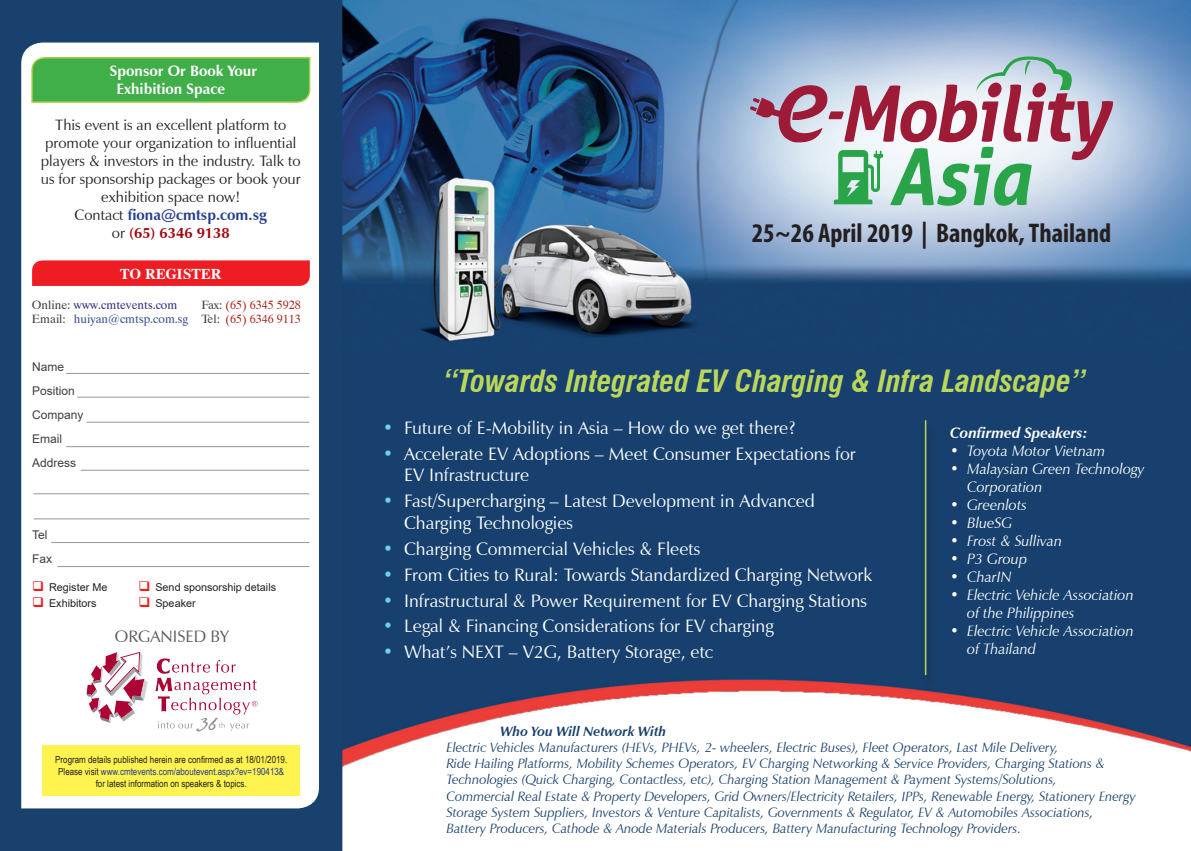
<style>
.page{position:relative;width:1191px;height:851px;background:#fff}
.page>*{position:absolute;margin:0;border:0;box-sizing:border-box;transform-origin:0 0}
.t1{font:italic 700 condensed 30px "Swiss 721 BT";color:#bbd75b}
.t2{font:700 condensed 27px "Myriad Pro";color:#231f20}
.t3{font:18px/21.6px "Zapf Humanist 601 BT";color:#fff}
.t4{font:16.5px "Zapf Humanist 601 BT";color:#57585a}
.t5{font:15px/18px "Zapf Humanist 601 BT";color:#231f20;text-align:center}
.t6{font:italic 15px/18px "Zapf Humanist 601 BT";color:#fff}
.t7{font:700 15px/18px "Zapf Humanist 601 BT";color:#fff}
.t8{font:italic 700 15px "Zapf Humanist 601 BT";color:#fff}
.t9{font:700 15px "Dutch 801 BT";color:#fff}
.t10{font:italic 13.5px/16.2px "Zapf Humanist 601 BT";color:#18416e}
.t11{font:italic 700 13.5px "Zapf Humanist 601 BT";color:#18416e}
.t12{font:12px/14.4px "Dutch 801 BT";color:#a6271a;text-align:right}
.t13{font:12px "Arial";color:#3e3e3f}
.t14{font:12px "Dutch 801 BT";color:#2e2c79}
.t15{font:10.8px "Arial";color:#231f20}
.t16{font:9.75px/11.7px "Arial Narrow";color:#231f20;text-align:center}
.s1{font-weight:700;color:#253f8e}
.s2{font-weight:700;color:#9d070d}
.s3{color:#3e3e3f}
.s4{color:#354d96}
.s5{color:#ee1d23}
.s6{color:#253f8e}
.s7{color:#6bcff6}
</style>
<div class="page">
<img style="left:342px;top:0;width:849px;height:850px">
<div style="left:1px;top:1px;width:341px;height:849px;background:#18416e"></div>
<div style="left:0;top:0;width:342px;height:850px;border:2px solid #18416e"></div>
<div style="left:21px;top:43px;width:298px;height:765px;background:#fff"></div>
<hr style="left:66px;top:373px;width:243px;height:1px;background:#939598">
<hr style="left:77px;top:397px;width:232px;height:1px;background:#939598">
<hr style="left:87px;top:422px;width:222px;height:1px;background:#939598">
<hr style="left:66px;top:446px;width:243px;height:1px;background:#939598">
<hr style="left:81px;top:470px;width:228px;height:1px;background:#939598">
<hr style="left:34px;top:493px;width:275px;height:1px;background:#939598">
<hr style="left:57px;top:566px;width:252px;height:1px;background:#939598">
<hr style="left:51px;top:542px;width:258px;height:1px;background:#939598">
<hr style="left:34px;top:518px;width:276px;height:1px;background:#939598">
<div style="left:43px;top:745px;width:257px;height:50px;background:#fff34f"></div>
<svg style="left:31px;top:56px;width:280px;height:47px;background:#4db34f"></svg>
<svg style="left:32px;top:260px;width:278px;height:26px;background:#ee2228"></svg>
<svg style="left:87px;top:651px;width:61px;height:71px;background:#dcb0bd"></svg>
<svg style="left:155px;top:658px;width:102px;height:73px;background:#f2dee4"></svg>
<svg style="left:750px;top:56px;width:363px;height:150px;background:#b8b7bd"></svg>
<div style="left:919px;top:424px;width:18px;height:269px;background:linear-gradient(to bottom,#173d67,#183d66)"></div>
<hr style="left:925px;top:420px;width:1px;height:255px;background:#bbd75b">
<p class="t7" style="left:116px;top:61px;width:142px;text-indent:-7px">Sponsor Or Book Your<br>Exhibition Space</p>
<p class="t5" style="left:41px;top:115px;width:261px">This event is an excellent platform to promote your organization to influential players &amp; investors in the industry. Talk to us for sponsorship packages or book your exhibition space now!<br>Contact <span class="s1">fiona@cmtsp.com.sg<br></span>or <span class="s2">(65) 6346 9138</span></p>
<p class="t9" style="left:120px;top:265px;width:103px">TO REGISTER</p>
<p class="t14" style="left:32px;top:297px;width:147px"><span class="s3">Online:</span> www.cmtevents.com</p>
<p class="t12" style="left:32px;top:297px;width:270px"><span class="s3">Fax:</span> (65) 6345 5928<br><span class="s3">Email:</span> <span class="s4">huiyan@cmtsp.com.sg</span> <span class="s3">Tel:</span> (65) 6346 9113</p>
<p class="t13" style="left:32px;top:358px;width:34px">Name</p>
<p class="t13" style="left:32px;top:382px;width:44px">Position</p>
<p class="t13" style="left:32px;top:406px;width:53px">Company</p>
<p class="t13" style="left:32px;top:430px;width:32px">Email</p>
<p class="t13" style="left:32px;top:454px;width:46px">Address</p>
<p class="t13" style="left:32px;top:526px;width:17px">Tel</p>
<p class="t13" style="left:32px;top:550px;width:22px">Fax</p>
<p class="t15" style="left:32px;top:579px;width:77px"><span class="s5">❑</span> Register Me</p>
<p class="t15" style="left:138px;top:579px;width:139px"><span class="s5">❑</span> Send sponsorship details</p>
<p class="t15" style="left:32px;top:596px;width:66px"><span class="s5">❑</span> Exhibitors</p>
<p class="t15" style="left:138px;top:596px;width:59px"><span class="s5">❑</span> Speaker</p>
<p class="t4" style="left:115px;top:626px;width:116px">ORGANISED BY</p>
<p class="t16" style="left:55px;top:753px;width:233px">Program details published herein are confirmed as at 18/01/2019.<br>Please visit <span class="s6">www.cmtevents.com/aboutevent.aspx?ev=190413&amp; </span>for latest information on speakers &amp; topics.</p>
<p class="t2" style="left:752px;top:216px;width:361px">25~26 April 2019 | Bangkok, Thailand</p>
<p class="t1" style="left:443px;top:363px;width:643px">“Towards Integrated EV Charging &amp; Infra Landscape”</p>
<p class="t3" style="left:383px;top:417px;width:414px"><span class="s7">•</span> Future of E-Mobility in Asia – How do we get there?</p>
<p class="t3" style="left:404px;top:442px;width:453px;text-indent:-21px"><span class="s7">•</span> Accelerate EV Adoptions – Meet Consumer Expectations for<br>EV Infrastructure</p>
<p class="t3" style="left:404px;top:490px;width:412px;text-indent:-21px"><span class="s7">•</span> Fast/Supercharging – Latest Development in Advanced<br>Charging Technologies</p>
<p class="t3" style="left:383px;top:537px;width:319px"><span class="s7">•</span> Charging Commercial Vehicles &amp; Fleets</p>
<p class="t3" style="left:383px;top:563px;width:491px"><span class="s7">•</span> From Cities to Rural: Towards Standardized Charging Network</p>
<p class="t3" style="left:383px;top:589px;width:486px"><span class="s7">•</span> Infrastructural &amp; Power Requirement for EV Charging Stations</p>
<p class="t3" style="left:383px;top:615px;width:392px"><span class="s7">•</span> Legal &amp; Financing Considerations for EV charging</p>
<p class="t3" style="left:383px;top:641px;width:332px"><span class="s7">•</span> What’s NEXT – V2G, Battery Storage, etc</p>
<p class="t8" style="left:950px;top:423px;width:139px">Confirmed Speakers:</p>
<p class="t6" style="left:950px;top:441px;width:157px">• Toyota Motor Vietnam</p>
<p class="t6" style="left:967px;top:459px;width:179px;text-indent:-17px">• Malaysian Green Technology<br>Corporation</p>
<p class="t6" style="left:950px;top:495px;width:78px">• Greenlots</p>
<p class="t6" style="left:950px;top:513px;width:63px">• BlueSG</p>
<p class="t6" style="left:950px;top:531px;width:113px">• Frost &amp; Sullivan</p>
<p class="t6" style="left:950px;top:549px;width:79px">• P3 Group</p>
<p class="t6" style="left:950px;top:567px;width:63px">• CharIN</p>
<p class="t6" style="left:967px;top:585px;width:168px;text-indent:-17px">• Electric Vehicle Association of the Philippines</p>
<p class="t6" style="left:967px;top:621px;width:168px;text-indent:-17px">• Electric Vehicle Association of Thailand</p>
<p class="t11" style="left:500px;top:722px;width:167px">Who You Will Network With</p>
<p class="t10" style="left:446px;top:739px;width:690px">Electric Vehicles Manufacturers (HEVs, PHEVs, 2- wheelers, Electric Buses), Fleet Operators, Last Mile Delivery,<br>Ride Hailing Platforms, Mobility Schemes Operators, EV Charging Networking &amp; Service Providers, Charging Stations &amp; Technologies (Quick Charging, Contactless, etc), Charging Station Management &amp; Payment Systems/Solutions,<br>Commercial Real Estate &amp; Property Developers, Grid Owners/Electricity Retailers, IPPs, Renewable Energy, Stationery Energy Storage System Suppliers, Investors &amp; Venture Capitalists, Governments &amp; Regulator, EV &amp; Automobiles Associations, Battery Producers, Cathode &amp; Anode Materials Producers, Battery Manufacturing Technology Providers.</p>
</div>
